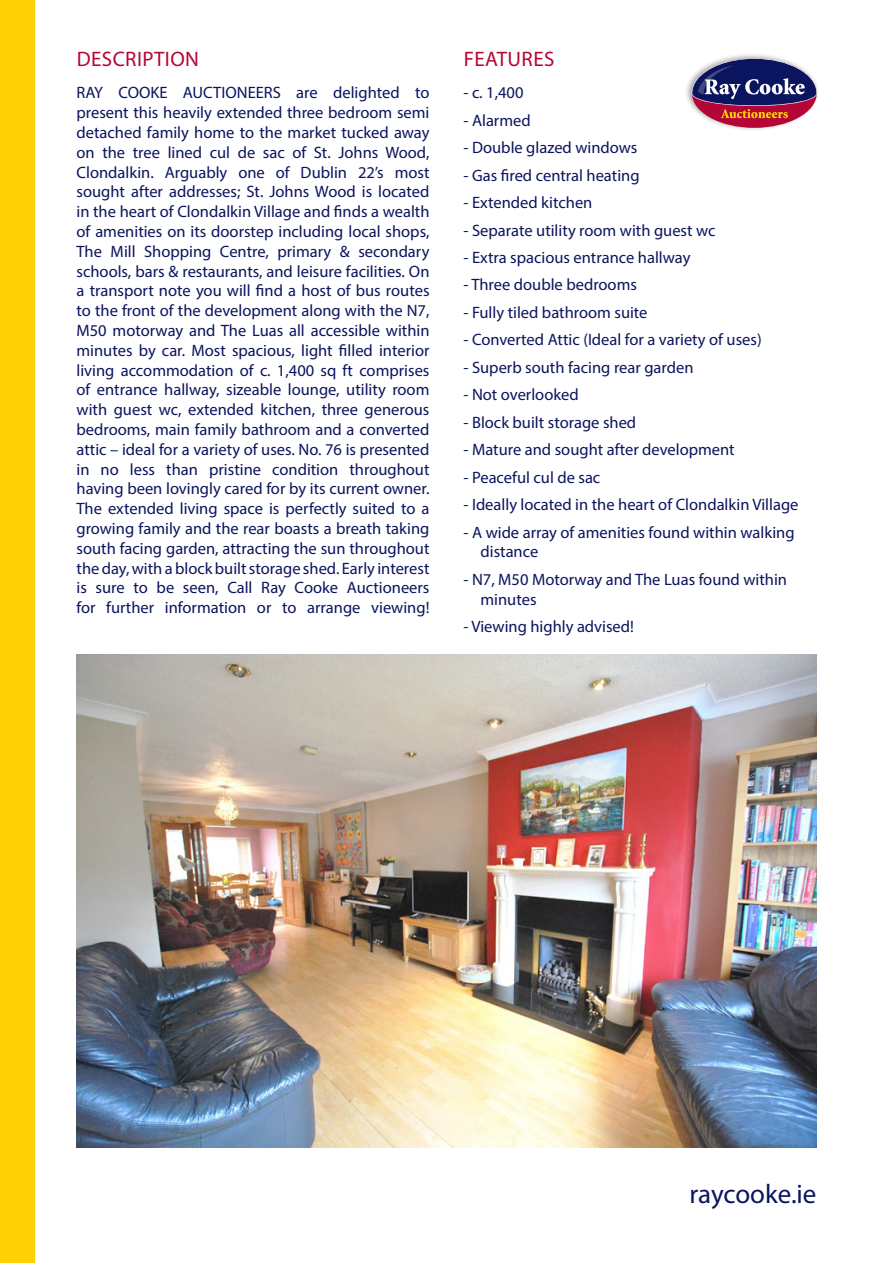
<style>
.page{position:relative;width:893px;height:1263px;background:#fff}
.page>*{position:absolute;margin:0;border:0;box-sizing:border-box;transform-origin:0 0}
.t1{font:27px "Myriad Pro";letter-spacing:-.005em;color:#0b145e}
.RC_Body_Head{font:21px "Myriad Pro";letter-spacing:.02em;color:#b50536}
.RC_Body{font:21px "Myriad Pro";letter-spacing:.02em;color:#b50536}
.RC_Body-2{font:16.5px/19.8px "Myriad Pro";color:#0b145e;text-align:justify}
.RC_Bullets{font:16.5px/19.8px "Myriad Pro";color:#0b145e}
</style>
<div class="page">
<div style="left:0;top:0;width:34px;height:1263px;background:#fed105"></div>
<img style="left:686px;top:54px;width:132px;height:76px">
<div style="left:692px;top:59px;width:125px;height:69px;background:#b50536;border-radius:50%"></div>
<svg style="left:692px;top:58px;width:125px;height:60px"></svg>
<img style="left:77px;top:655px;width:739px;height:493px">
<p class="RC_Body_Head" style="left:77px;top:46px;width:124px">DESCRIPTION</p>
<p class="RC_Body-2" style="left:77px;top:83px;width:354px">RAY COOKE AUCTIONEERS are delighted to present this heavily extended three bedroom semi detached family home to the market tucked away on the tree lined cul de sac of St. Johns Wood, Clondalkin. Arguably one of Dublin 22’s most sought after addresses; St. Johns Wood is located in the heart of Clondalkin Village and finds a wealth of amenities on its doorstep including local shops, The Mill Shopping Centre, primary &amp; secondary schools, bars &amp; restaurants, and leisure facilities. On a transport note you will find a host of bus routes to the front of the development along with the N7, M50 motorway and The Luas all accessible within minutes by car. Most spacious, light filled interior living accommodation of c. 1,400 sq ft comprises of entrance hallway, sizeable lounge, utility room with guest wc, extended kitchen, three generous bedrooms, main family bathroom and a converted attic – ideal for a variety of uses. No. 76 is presented in no less than pristine condition throughout having been lovingly cared for by its current owner.<br>The extended living space is perfectly suited to a growing family and the rear boasts a breath taking south facing garden, attracting the sun throughout the day, with a block built storage shed. Early interest is sure to be seen, Call Ray Cooke Auctioneers for further information or to arrange viewing!</p>
<p class="RC_Body" style="left:464px;top:46px;width:92px">FEATURES</p>
<p class="RC_Bullets" style="left:463px;top:83px;width:61px">- c. 1,400</p>
<p class="RC_Bullets" style="left:463px;top:110px;width:69px">- Alarmed</p>
<p class="RC_Bullets" style="left:463px;top:137px;width:175px">- Double glazed windows</p>
<p class="RC_Bullets" style="left:463px;top:165px;width:178px">- Gas fired central heating</p>
<p class="RC_Bullets" style="left:463px;top:192px;width:130px">- Extended kitchen</p>
<p class="RC_Bullets" style="left:463px;top:220px;width:253px">- Separate utility room with guest wc</p>
<p class="RC_Bullets" style="left:463px;top:247px;width:228px">- Extra spacious entrance hallway</p>
<p class="RC_Bullets" style="left:463px;top:275px;width:175px">- Three double bedrooms</p>
<p class="RC_Bullets" style="left:463px;top:302px;width:186px">- Fully tiled bathroom suite</p>
<p class="RC_Bullets" style="left:463px;top:330px;width:300px">- Converted Attic (Ideal for a variety of uses)</p>
<p class="RC_Bullets" style="left:463px;top:357px;width:231px">- Superb south facing rear garden</p>
<p class="RC_Bullets" style="left:463px;top:385px;width:117px">- Not overlooked</p>
<p class="RC_Bullets" style="left:463px;top:412px;width:174px">- Block built storage shed</p>
<p class="RC_Bullets" style="left:463px;top:439px;width:273px">- Mature and sought after development</p>
<p class="RC_Bullets" style="left:463px;top:467px;width:138px">- Peaceful cul de sac</p>
<p class="RC_Bullets" style="left:463px;top:494px;width:336px">- Ideally located in the heart of Clondalkin Village</p>
<p class="RC_Bullets" style="left:480px;top:522px;width:316px;text-indent:-17px">- A wide array of amenities found within walking distance</p>
<p class="RC_Bullets" style="left:480px;top:569px;width:308px;text-indent:-17px">- N7, M50 Motorway and The Luas found within minutes</p>
<p class="RC_Bullets" style="left:463px;top:616px;width:172px">- Viewing highly advised!</p>
<h1 class="t1" style="left:690px;top:1178px;width:128px">raycooke.ie</h1>
</div>
